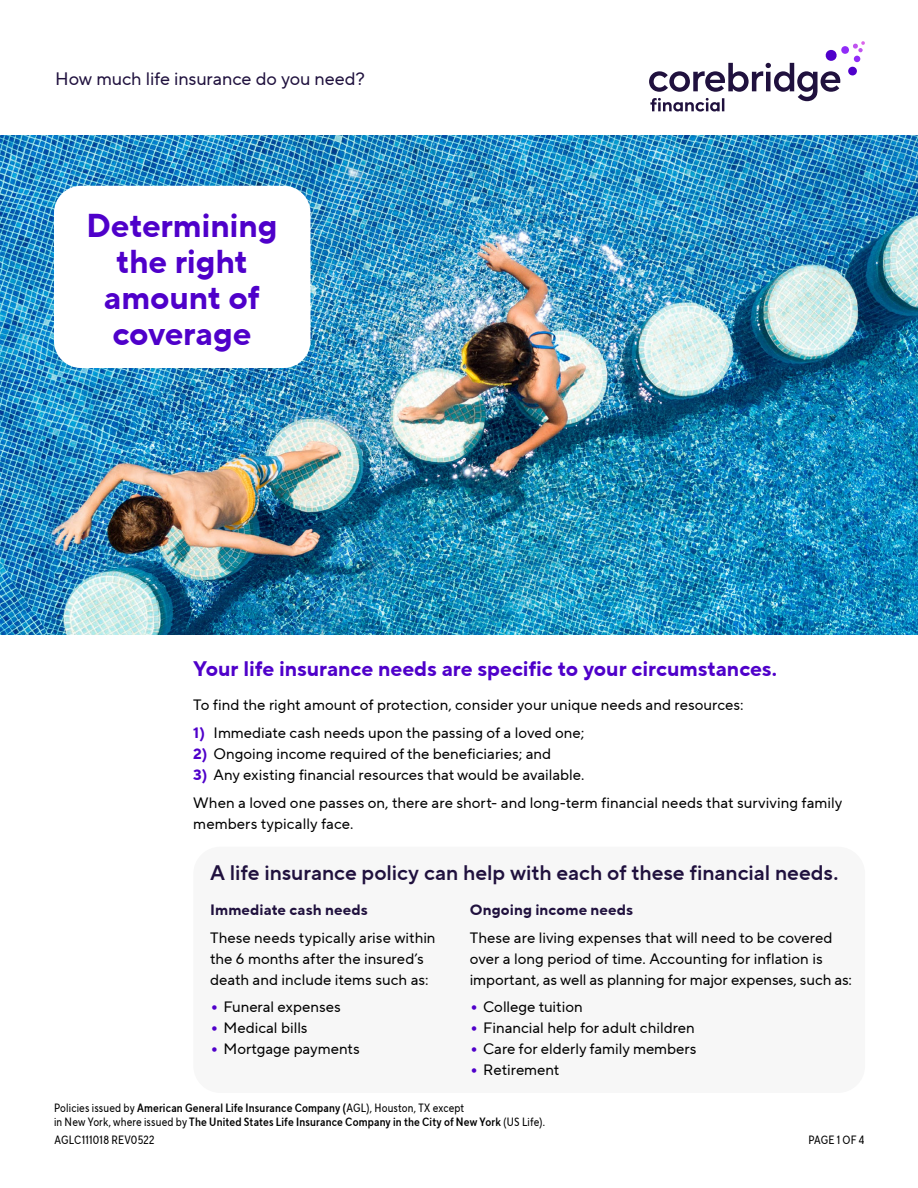
<style>
.page{position:relative;width:918px;height:1188px;background:#fff}
.page>*{position:absolute;margin:0;border:0;box-sizing:border-box;transform-origin:0 0}
.t1{font:700 33px/36px "TT Norms Pro";letter-spacing:-.005em;color:#4f00ca;text-align:center}
.t2{font:21px "TT Norms Pro Dm Bd";letter-spacing:-.005em;color:#20113e}
.t3{font:700 21px "TT Norms Pro";color:#4f00ca}
.t4{font:18px "TT Norms Pro";letter-spacing:-.005em;color:#20113e}
.t5{font:15px/21px "TT Norms Pro";color:#000}
.t6{font:700 15px "TT Norms Pro";letter-spacing:.01em;color:#20113e}
.t7{font:12px "TT Norms Pro Cond";letter-spacing:.015em;color:#000}
.t8{font:12px "TT Norms Pro Cond Dm Bd";letter-spacing:.015em;color:#000}
.s1{font-weight:700;color:#4f00ca}
.s2{font-weight:700;font-size:18px;color:#4f00ca}
.s3{font-family:"TT Norms Pro Cond Dm Bd"}
.s4{font-family:"TT Norms Pro Cond"}
</style>
<div class="page">
<svg style="left:649px;top:41px;width:216px;height:71px"></svg>
<div style="left:848px;top:67px;width:9px;height:9px;background:#4f00ca;border-radius:50%"></div>
<img style="left:0;top:135px;width:918px;height:499px">
<div style="left:54px;top:186px;width:256px;height:182px;background:#fff;border-radius:27px"></div>
<div style="left:193px;top:847px;width:672px;height:246px;background:#f7f7f7;border-radius:27px"></div>
<p class="t4" style="left:55px;top:65px;width:311px">How much life insurance do you need?</p>
<h1 class="t1" style="left:86px;top:208px;width:193px">Determining the right amount of coverage</h1>
<h2 class="t3" style="left:193px;top:653px;width:585px">Your life insurance needs are specific to your circumstances.</h2>
<p class="t5" style="left:193px;top:695px;width:552px">To find the right amount of protection, consider your unique needs and resources:</p>
<p class="t5" style="left:193px;top:722px;width:393px"><span class="s1">1)</span> Immediate cash needs upon the passing of a loved one;</p>
<p class="t5" style="left:193px;top:743px;width:359px"><span class="s1">2)</span> Ongoing income required of the beneficiaries; and</p>
<p class="t5" style="left:193px;top:761px;width:651px;line-height:27.8px"><span class="s1">3)</span> Any existing financial resources that would be available.<br>When a loved one passes on, there are short- and long-term financial needs that surviving family</p>
<p class="t5" style="left:193px;top:813px;width:162px">members typically face.</p>
<h2 class="t2" style="left:210px;top:857px;width:630px">A life insurance policy can help with each of these financial needs.</h2>
<p class="t6" style="left:210px;top:899px;width:159px">Immediate cash needs</p>
<p class="t5" style="left:210px;top:927px;width:227px">These needs typically arise within the 6 months after the insured’s death and include items such as:</p>
<p class="t5" style="left:210px;top:997px;width:132px"><span class="s2">•</span> Funeral expenses</p>
<p class="t5" style="left:210px;top:1018px;width:99px"><span class="s2">•</span> Medical bills</p>
<p class="t5" style="left:210px;top:1039px;width:151px"><span class="s2">•</span> Mortgage payments</p>
<p class="t6" style="left:470px;top:899px;width:165px">Ongoing income needs</p>
<p class="t5" style="left:470px;top:927px;width:384px">These are living expenses that will need to be covered over a long period of time. Accounting for inflation is important, as well as planning for major expenses, such as:</p>
<p class="t5" style="left:470px;top:997px;width:114px"><span class="s2">•</span> College tuition</p>
<p class="t5" style="left:470px;top:1018px;width:226px"><span class="s2">•</span> Financial help for adult children</p>
<p class="t5" style="left:470px;top:1039px;width:228px"><span class="s2">•</span> Care for elderly family members</p>
<p class="t5" style="left:470px;top:1060px;width:91px"><span class="s2">•</span> Retirement</p>
<p class="t7" style="left:54px;top:1100px;width:412px">Policies issued by <span class="s3">American General Life Insurance Company (</span>AGL), Houston, TX except</p>
<p class="t8" style="left:54px;top:1113px;width:493px"><span class="s4">in New York, where issued by</span> The United States Life Insurance Company in the City of New York <span class="s4">(US Life).</span></p>
<p class="t7" style="left:55px;top:1131px;width:102px">AGLC111018 REV0522</p>
<p class="t7" style="left:808px;top:1131px;width:58px">PAGE 1 OF 4</p>
</div>
